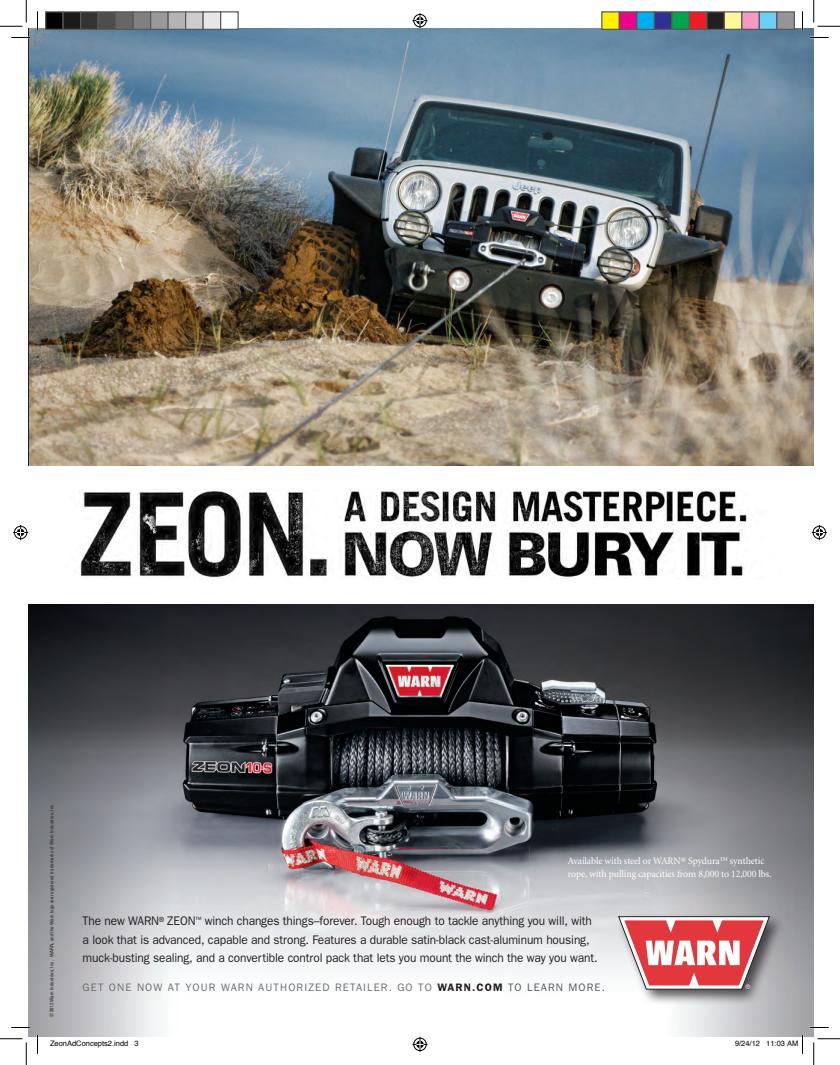
<style>
.page{position:relative;width:840px;height:1065px;background:#fff}
.page>*{position:absolute;margin:0;border:0;box-sizing:border-box;transform-origin:0 0}
.t1{font:12.5px/18.2px "Franklin Gothic";letter-spacing:-.01em;color:#231f20;scale:.95 1}
.t2{font:10.88px "Franklin Gothic";letter-spacing:.1em;color:#6c6d70}
.t3{font:10px/12.5px "Minion";letter-spacing:-.01em;color:#fff}
.t4{font:7.5px "Helvetica";color:#000}
.t5{font:6.5px "Franklin Gothic";color:#fff}
.t6{font:condensed 5px "Univers";color:#231f20}
.s1{font-weight:600;color:#231f20}
.s2{color:#57585a}
</style>
<div class="page">
<img style="left:28px;top:605px;width:786px;height:432px">
<img style="left:29px;top:28px;width:785px;height:438px">
<img style="left:80px;top:490px;width:667px;height:89px">
<div style="left:615px;top:913px;width:170px;height:93px;background:#231f20;opacity:.75"></div>
<svg style="left:618px;top:916px;width:152px;height:74px"></svg>
<svg style="left:11px;top:37px;width:19px;height:1px"></svg>
<svg style="left:810px;top:37px;width:19px;height:1px"></svg>
<svg style="left:11px;top:1027px;width:19px;height:1px"></svg>
<svg style="left:810px;top:1027px;width:19px;height:1px"></svg>
<svg style="left:37px;top:11px;width:1px;height:19px"></svg>
<svg style="left:37px;top:1035px;width:1px;height:19px"></svg>
<svg style="left:802px;top:11px;width:1px;height:19px"></svg>
<svg style="left:0;top:0;width:27px;height:27px"></svg>
<svg style="left:0;top:1039px;width:27px;height:26px"></svg>
<svg style="left:814px;top:0;width:26px;height:27px"></svg>
<svg style="left:814px;top:1039px;width:26px;height:26px"></svg>
<svg style="left:412px;top:13px;width:16px;height:15px"></svg>
<svg style="left:412px;top:1037px;width:16px;height:15px"></svg>
<svg style="left:13px;top:525px;width:15px;height:15px"></svg>
<svg style="left:812px;top:525px;width:15px;height:15px"></svg>
<div style="left:46px;top:12px;width:17px;height:17px;background:#000"></div>
<div style="left:45px;top:11px;width:19px;height:19px;border:1px solid #595959"></div>
<div style="left:63px;top:12px;width:18px;height:17px;background:#1a1a1a"></div>
<div style="left:62px;top:11px;width:19px;height:19px;border:1px solid #595959"></div>
<div style="left:81px;top:12px;width:17px;height:17px;background:#333"></div>
<div style="left:80px;top:11px;width:19px;height:19px;border:1px solid #595959"></div>
<div style="left:98px;top:12px;width:18px;height:17px;background:#4d4d4d"></div>
<div style="left:98px;top:11px;width:18px;height:19px;border:1px solid #595959"></div>
<div style="left:116px;top:12px;width:17px;height:17px;background:#666"></div>
<div style="left:115px;top:11px;width:19px;height:19px;border:1px solid #595959"></div>
<div style="left:133px;top:12px;width:18px;height:17px;background:#808080"></div>
<div style="left:132px;top:11px;width:19px;height:19px;border:1px solid #595959"></div>
<div style="left:151px;top:12px;width:17px;height:17px;background:#999"></div>
<div style="left:150px;top:11px;width:19px;height:19px;border:1px solid #595959"></div>
<div style="left:168px;top:12px;width:18px;height:17px;background:#b3b3b3"></div>
<div style="left:168px;top:11px;width:18px;height:19px;border:1px solid #595959"></div>
<div style="left:186px;top:12px;width:17px;height:17px;background:#ccc"></div>
<div style="left:185px;top:11px;width:19px;height:19px;border:1px solid #595959"></div>
<div style="left:203px;top:12px;width:18px;height:17px;background:#e6e6e6"></div>
<div style="left:202px;top:11px;width:19px;height:19px;border:1px solid #595959"></div>
<div style="left:220px;top:11px;width:19px;height:19px;border:1px solid #595959"></div>
<div style="left:602px;top:12px;width:17px;height:17px;background:#fff101"></div>
<div style="left:601px;top:11px;width:19px;height:19px;border:1px solid #595959"></div>
<div style="left:619px;top:12px;width:18px;height:17px;background:#ed028c"></div>
<div style="left:619px;top:11px;width:19px;height:19px;border:1px solid #595959"></div>
<div style="left:637px;top:12px;width:17px;height:17px;background:#00aeef"></div>
<div style="left:636px;top:11px;width:19px;height:19px;border:1px solid #595959"></div>
<div style="left:654px;top:12px;width:18px;height:17px;background:#2e3092"></div>
<div style="left:654px;top:11px;width:18px;height:19px;border:1px solid #595959"></div>
<div style="left:672px;top:12px;width:17px;height:17px;background:#00a54f"></div>
<div style="left:671px;top:11px;width:19px;height:19px;border:1px solid #595959"></div>
<div style="left:689px;top:12px;width:18px;height:17px;background:#ee1d23"></div>
<div style="left:689px;top:11px;width:19px;height:19px;border:1px solid #595959"></div>
<div style="left:707px;top:12px;width:17px;height:17px;background:#231f20"></div>
<div style="left:706px;top:11px;width:19px;height:19px;border:1px solid #595959"></div>
<div style="left:724px;top:12px;width:18px;height:17px;background:#fff79a"></div>
<div style="left:724px;top:11px;width:18px;height:19px;border:1px solid #595959"></div>
<div style="left:742px;top:12px;width:17px;height:17px;background:#f499c2"></div>
<div style="left:741px;top:11px;width:19px;height:19px;border:1px solid #595959"></div>
<div style="left:759px;top:12px;width:18px;height:17px;background:#6bcff6"></div>
<div style="left:759px;top:11px;width:19px;height:19px;border:1px solid #595959"></div>
<div style="left:777px;top:12px;width:17px;height:17px;background:#939598"></div>
<div style="left:776px;top:11px;width:19px;height:19px;border:1px solid #595959"></div>
<svg style="left:766px;top:1035px;width:37px;height:19px"></svg>
<p class="t6" style="left:49px;top:1017px;width:215px;rotate:-90deg">© 2012 Warn Industries, Inc. WARN, and the Warn logo are registered trademarks of Warn Industries, Inc.</p>
<p class="t3" style="left:568px;top:855px;width:205px">Available with steel or WARN® Spydura™ synthetic rope, with pulling capacities from 8,000 to 12,000 lbs.</p>
<p class="t1" style="left:83px;top:912px;width:544px">The new WARN<sup>®</sup> ZEON<sup>™</sup> winch changes things–forever. Tough enough to tackle anything you will, with a look that is advanced, capable and strong. Features a durable satin-black cast-aluminum housing, muck-busting sealing, and a convertible control pack that lets you mount the winch the way you want.</p>
<p class="t2" style="left:83px;top:981px;width:524px">GET ONE NOW AT YOUR WARN AUTHORIZED RETAILER. GO TO <span class="s1">WARN.COM</span> <span class="s2">TO LEARN MORE.</span></p>
<p class="t5" style="left:746px;top:983px;width:6px">®</p>
<p class="t4" style="left:50px;top:1038px;width:90px">ZeonAdConcepts2.indd 3</p>
<p class="t4" style="left:735px;top:1038px;width:65px">9/24/12 11:03 AM</p>
</div>
